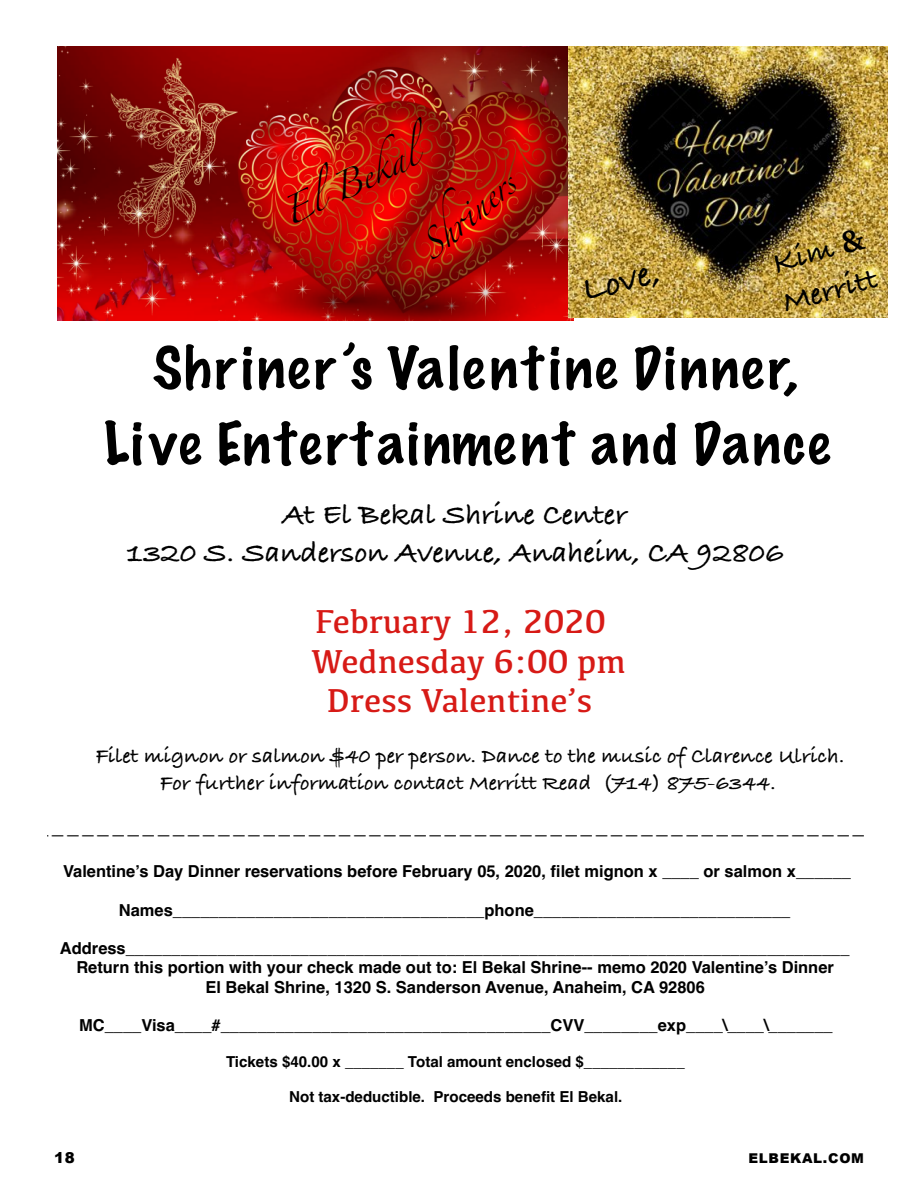
<style>
.page{position:relative;width:918px;height:1188px;background:#fff}
.page>*{position:absolute;margin:0;border:0;box-sizing:border-box;transform-origin:0 0}
.t1{font:100 59.1px/75.6px "Marker Felt";letter-spacing:.04em;color:#000;text-align:center}
.t2{font:700 35.7px "Bradley Hand ITCTT";color:#000}
.t3{font:34.35px/39.8px "Kefa";color:#d71a16;text-align:center}
.t4{font:700 31.65px/39.6px "Bradley Hand ITCTT";color:#000}
.t5{font:700 30.15px/38.4px "Bradley Hand ITCTT";color:#000;text-align:center}
.t6{font:24.75px "Zapfino";color:#000}
.t7{font:700 21.9px/27.5px "Bradley Hand ITCTT";color:#000;text-align:center}
.t8{font:700 16.5px/19.2px "Helvetica";color:#000;text-align:center}
.t9{font:700 15.15px "Helvetica";color:#000}
.t10{font:15.15px "Helvetica";color:#000}
.t11{font:900 15px "Arial";color:#000}
.t12{font:900 13.5px "Arial";letter-spacing:.05em;color:#000}
.s1{font-family:"Charter"}
</style>
<div class="page">
<img style="left:58px;top:46px;width:515px;height:275px">
<img style="left:568px;top:46px;width:320px;height:271px">
<h3 class="t6" style="left:280px;top:206px;width:147px;rotate:-26deg">El Bekal</h3>
<h3 class="t6" style="left:417px;top:243px;width:115px;rotate:-40deg">Shriners</h3>
<h3 class="t4" style="left:768px;top:243px;width:99px;rotate:-14deg">Kim <span class="s1">&amp;<br></span>Merritt</h3>
<h1 class="t1" style="left:104px;top:327px;width:728px">Shriner’s Valentine Dinner,<br>Live Entertainment and Dance</h1>
<h2 class="t2" style="left:576px;top:264px;width:80px;rotate:-14deg">Love,</h2>
<h3 class="t5" style="left:127px;top:494px;width:659px">At El Bekal Shrine Center<br>1320 S. Sanderson Avenue, Anaheim, CA 92806</h3>
<h3 class="t3" style="left:311px;top:600px;width:316px">February 12, 2020<br>Wednesday 6:00 pm<br>Dress Valentine’s</h3>
<h3 class="t7" style="left:96px;top:741px;width:750px">Filet mignon or salmon $40 per person. Dance to the music of Clarence Ulrich.<br>For further information contact Merritt Read (714) 875-6344.</h3>
<p class="t10" style="left:35px;top:823px;width:832px">———————————————————————————————————————————————————————</p>
<p class="t8" style="left:63px;top:862px;width:789px">Valentine’s Day Dinner reservations before February 05, 2020, filet mignon x ____ or salmon x______</p>
<p class="t8" style="left:119px;top:900px;width:673px">Names__________________________________phone____________________________</p>
<p class="t8" style="left:60px;top:939px;width:791px">Address_______________________________________________________________________________<br>Return this portion with your check made out to: El Bekal Shrine-- memo 2020 Valentine’s Dinner<br>El Bekal Shrine, 1320 S. Sanderson Avenue, Anaheim, CA 92806</p>
<p class="t8" style="left:79px;top:1016px;width:755px">MC____Visa____#____________________________________CVV________exp____\____\_______</p>
<p class="t9" style="left:226px;top:1049px;width:460px">Tickets $40.00 x _______ Total amount enclosed $____________</p>
<p class="t9" style="left:289px;top:1085px;width:335px">Not tax-deductible. Proceeds benefit El Bekal.</p>
<p class="t11" style="left:54px;top:1147px;width:22px">18</p>
<p class="t12" style="left:749px;top:1149px;width:117px">ELBEKAL.COM</p>
</div>
